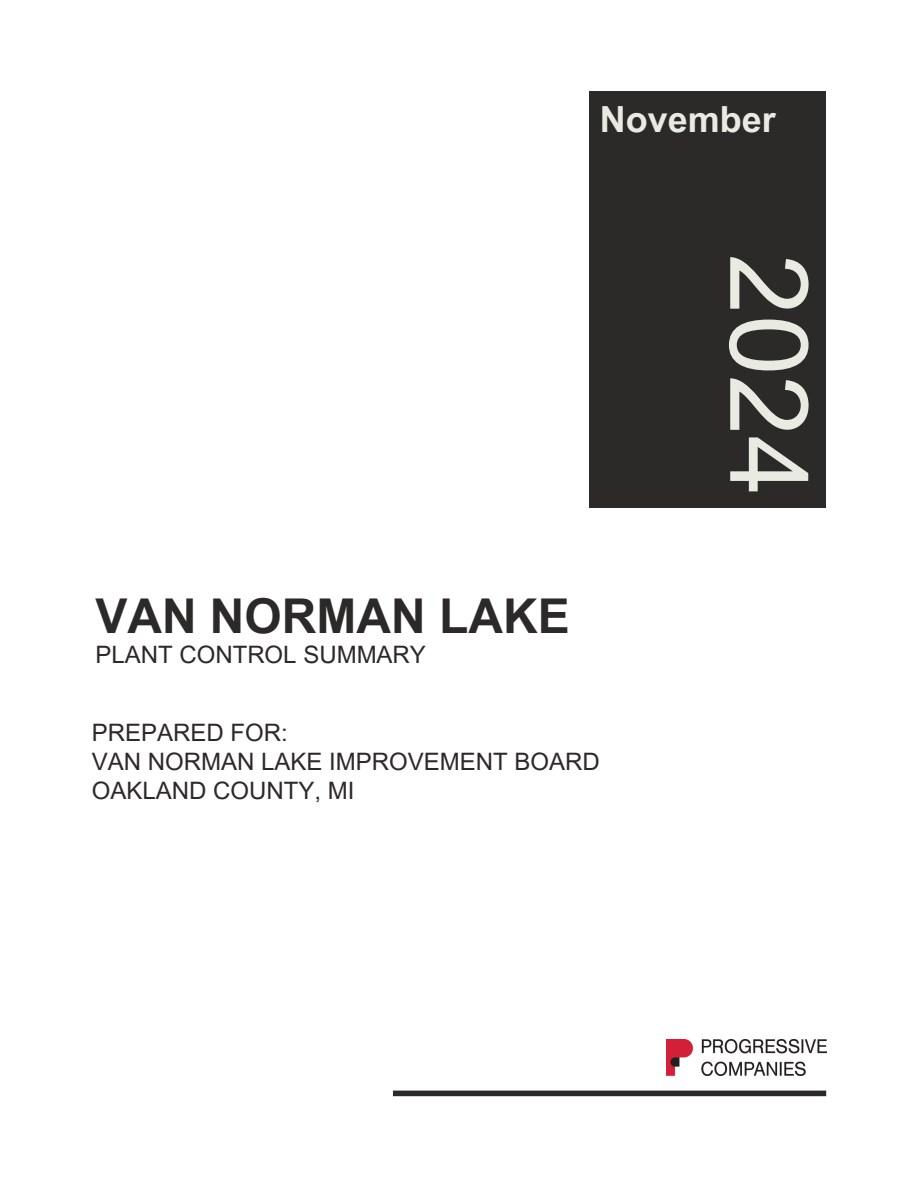
<style>
.page{position:relative;width:918px;height:1188px;background:#fff}
.page>*{position:absolute;margin:0;border:0;box-sizing:border-box;transform-origin:0 0}
.t1{font:108.9px "Arial MT Pro";color:#e9eae1}
.t2{font:700 48px "Arial MT Pro";color:#2c2a29}
.t3{font:700 36px "Arial MT Pro";color:#e9eae1}
.t4{font:24px "Arial MT Pro";color:#2c2a29}
</style>
<div class="page">
<div style="left:589px;top:92px;width:237px;height:416px;background:#2c2a29"></div>
<div style="left:393px;top:1091px;width:433px;height:5px;background:#2c2a29"></div>
<img style="left:667px;top:1039px;width:159px;height:36px">
<h3 class="t3" style="left:600px;top:106px;width:178px">November</h3>
<p class="t2" style="left:95px;top:598px;width:476px">VAN NORMAN LAKE</p>
<p class="t4" style="left:95px;top:646px;width:332px">PLANT CONTROL SUMMARY</p>
<p class="t4" style="left:92px;top:723px;width:197px">PREPARED FOR:</p>
<p class="t4" style="left:92px;top:752px;width:509px">VAN NORMAN LAKE IMPROVEMENT BOARD</p>
<p class="t4" style="left:92px;top:782px;width:264px">OAKLAND COUNTY, MI</p>
<h1 class="t1" style="left:809px;top:254px;width:244px;rotate:90deg">2024</h1>
</div>
